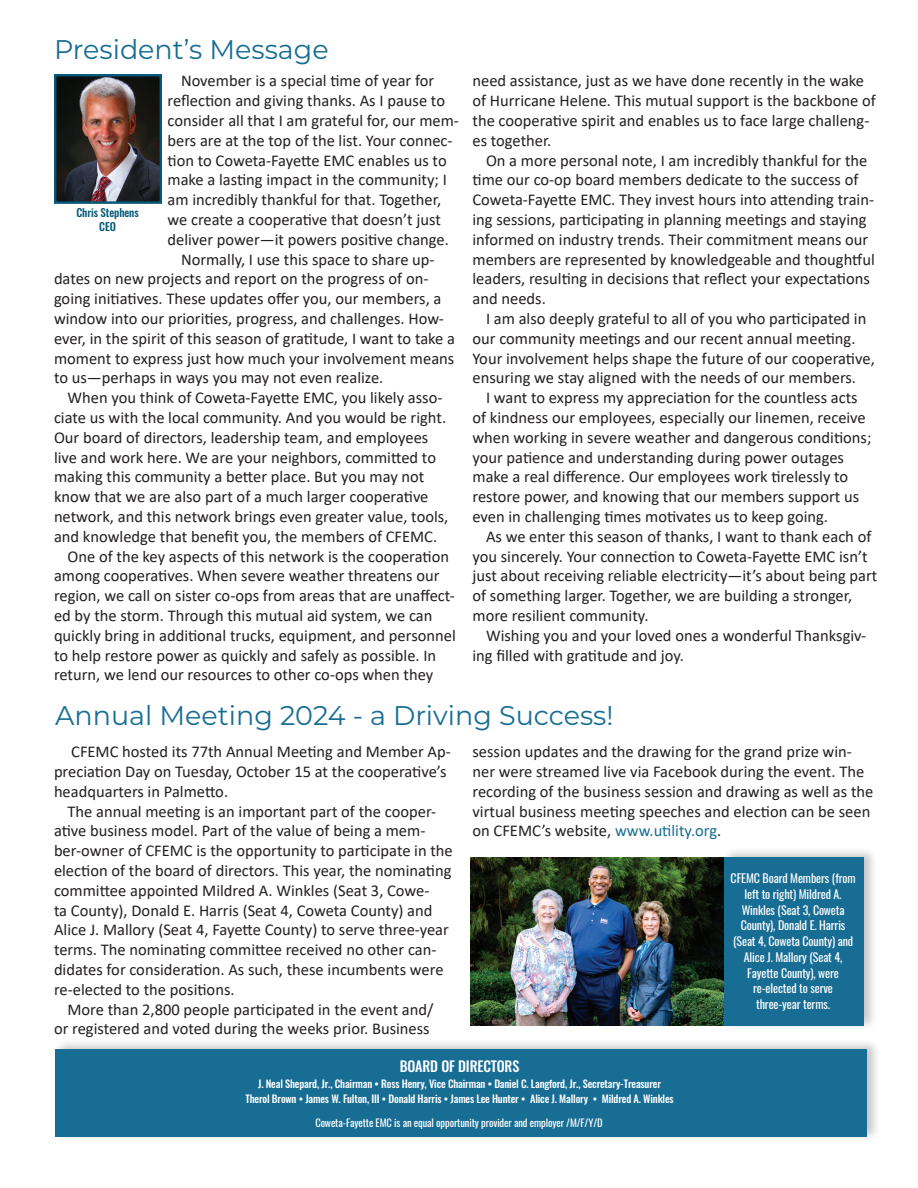
<style>
.page{position:relative;width:918px;height:1188px;background:#fff}
.page>*{position:absolute;margin:0;border:0;box-sizing:border-box;transform-origin:0 0}
.t1{font:27px "Montserrat";color:#176e94}
.t2{font:16.5px/19.8px "Calibri";color:#231f20}
.t3{font:500 14.25px "Oswald";letter-spacing:-.01em;color:#fff}
.t4{font:12px/15.8px "Oswald";letter-spacing:-.01em;color:#fff;text-align:center}
.t5{font:500 10.95px/13.2px "Oswald";letter-spacing:-.01em;color:#015878;text-align:center}
.t6{font:500 10.5px/15.8px "Oswald";letter-spacing:-.015em;color:#fff;text-align:center}
.t7{font:10.5px "Oswald";letter-spacing:-.01em;color:#fff}
.s1{color:#176d94}
</style>
<div class="page">
<div style="left:53px;top:1038px;width:828px;height:104px;background:#231f20;opacity:.25"></div>
<div style="left:55px;top:1049px;width:812px;height:88px;background:#176d94"></div>
<img style="left:57px;top:77px;width:102px;height:124px">
<div style="left:54px;top:74px;width:108px;height:130px;border:2px solid #015878"></div>
<img style="left:470px;top:858px;width:252px;height:168px">
<div style="left:722px;top:846px;width:156px;height:185px;background:#231f20;opacity:.25"></div>
<div style="left:724px;top:858px;width:140px;height:168px;background:#176d94"></div>
<h1 class="t1" style="left:54px;top:31px;width:276px">President’s Message</h1>
<p class="t2" style="left:181px;top:71px;width:255px">November is a special time of year for</p>
<p class="t2" style="left:168px;top:90px;width:279px">reflection and giving thanks. As I pause to</p>
<p class="t2" style="left:168px;top:110px;width:293px">consider all that I am grateful for, our mem-</p>
<p class="t2" style="left:168px;top:130px;width:287px">bers are at the top of the list. Your connec-</p>
<p class="t2" style="left:168px;top:150px;width:281px">tion to Coweta-Fayette EMC enables us to</p>
<p class="t2" style="left:168px;top:170px;width:281px">make a lasting impact in the community; I</p>
<p class="t2" style="left:168px;top:189px;width:275px">am incredibly thankful for that. Together,</p>
<p class="t2" style="left:168px;top:209px;width:275px">we create a cooperative that doesn’t just</p>
<p class="t2" style="left:168px;top:229px;width:283px">deliver power—it powers positive change.</p>
<p class="t2" style="left:181px;top:249px;width:255px">Normally, I use this space to share up-</p>
<p class="t2" style="left:54px;top:269px;width:376px">dates on new projects and report on the progress of on-</p>
<p class="t2" style="left:54px;top:288px;width:389px">going initiatives. These updates offer you, our members, a</p>
<p class="t2" style="left:54px;top:308px;width:391px">window into our priorities, progress, and challenges. How-</p>
<p class="t2" style="left:54px;top:328px;width:403px">ever, in the spirit of this season of gratitude, I want to take a</p>
<p class="t2" style="left:54px;top:348px;width:402px">moment to express just how much your involvement means</p>
<p class="t2" style="left:54px;top:368px;width:331px">to us—perhaps in ways you may not even realize.</p>
<p class="t2" style="left:67px;top:387px;width:376px">When you think of Coweta-Fayette EMC, you likely asso-</p>
<p class="t2" style="left:54px;top:407px;width:394px">ciate us with the local community. And you would be right.</p>
<p class="t2" style="left:54px;top:427px;width:376px">Our board of directors, leadership team, and employees</p>
<p class="t2" style="left:54px;top:447px;width:384px">live and work here. We are your neighbors, committed to</p>
<p class="t2" style="left:54px;top:467px;width:372px">making this community a better place. But you may not</p>
<p class="t2" style="left:54px;top:486px;width:376px">know that we are also part of a much larger cooperative</p>
<p class="t2" style="left:54px;top:506px;width:396px">network, and this network brings even greater value, tools,</p>
<p class="t2" style="left:54px;top:526px;width:385px">and knowledge that benefit you, the members of CFEMC.</p>
<p class="t2" style="left:67px;top:546px;width:383px">One of the key aspects of this network is the cooperation</p>
<p class="t2" style="left:54px;top:566px;width:387px">among cooperatives. When severe weather threatens our</p>
<p class="t2" style="left:54px;top:585px;width:402px">region, we call on sister co-ops from areas that are unaffect-</p>
<p class="t2" style="left:54px;top:605px;width:380px">ed by the storm. Through this mutual aid system, we can</p>
<p class="t2" style="left:54px;top:625px;width:403px">quickly bring in additional trucks, equipment, and personnel</p>
<p class="t2" style="left:54px;top:645px;width:384px">to help restore power as quickly and safely as possible. In</p>
<p class="t2" style="left:54px;top:665px;width:381px">return, we lend our resources to other co-ops when they</p>
<p class="t5" style="left:76px;top:207px;width:64px">Chris Stephens<br>CEO</p>
<p class="t2" style="left:473px;top:71px;width:405px">need assistance, just as we have done recently in the wake of Hurricane Helene. This mutual support is the backbone of the cooperative spirit and enables us to face large challeng&shy;es together.</p>
<p class="t2" style="left:473px;top:150px;width:404px;text-indent:13px">On a more personal note, I am incredibly thankful for the time our co-op board members dedicate to the success of Coweta-Fayette EMC. They invest hours into attending train&shy;ing sessions, participating in planning meetings and staying informed on industry trends. Their commitment means our members are represented by knowledgeable and thoughtful leaders, resulting in decisions that reflect your expectations and needs.</p>
<p class="t2" style="left:473px;top:308px;width:404px;text-indent:13px">I am also deeply grateful to all of you who participated in our community meetings and our recent annual meeting.<br>Your involvement helps shape the future of our cooperative, ensuring we stay aligned with the needs of our members.</p>
<p class="t2" style="left:473px;top:387px;width:401px;text-indent:13px">I want to express my appreciation for the countless acts of kindness our employees, especially our linemen, receive when working in severe weather and dangerous conditions; your patience and understanding during power outages make a real difference. Our employees work tirelessly to restore power, and knowing that our members support us even in challenging times motivates us to keep going.</p>
<p class="t2" style="left:473px;top:526px;width:407px;text-indent:13px">As we enter this season of thanks, I want to thank each of you sincerely. Your connection to Coweta-Fayette EMC isn’t just about receiving reliable electricity—it’s about being part of something larger. Together, we are building a stronger, more resilient community.</p>
<p class="t2" style="left:473px;top:625px;width:395px;text-indent:13px">Wishing you and your loved ones a wonderful Thanksgiv&shy;ing filled with gratitude and joy.</p>
<h1 class="t1" style="left:55px;top:696px;width:560px">Annual Meeting 2024 - a Driving Success!</h1>
<p class="t2" style="left:54px;top:741px;width:398px;text-indent:17px">CFEMC hosted its 77th Annual Meeting and Member Ap&shy;preciation Day on Tuesday, October 15 at the cooperative’s headquarters in Palmetto.</p>
<p class="t2" style="left:54px;top:801px;width:400px;text-indent:13px">The annual meeting is an important part of the cooper&shy;ative business model. Part of the value of being a mem&shy;ber-owner of CFEMC is the opportunity to participate in the election of the board of directors. This year, the nominating committee appointed Mildred A. Winkles (Seat 3, Cowe-<br>ta County), Donald E. Harris (Seat 4, Coweta County) and Alice J. Mallory (Seat 4, Fayette County) to serve three-year terms. The nominating committee received no other can&shy;didates for consideration. As such, these incumbents were re-elected to the positions.</p>
<p class="t2" style="left:54px;top:999px;width:381px;text-align:right">More than 2,800 people participated in the event and/ or registered and voted during the weeks prior. Business</p>
<p class="t2" style="left:473px;top:741px;width:402px">session updates and the drawing for the grand prize win&shy;ner were streamed live via Facebook during the event. The recording of the business session and drawing as well as the virtual business meeting speeches and election can be seen on CFEMC’s website, <span class="s1">www.utility.org</span>.</p>
<p class="t4" style="left:731px;top:869px;width:126px">CFEMC Board Members (from left to right) Mildred A.<br>Winkles (Seat 3, Coweta<br>County), Donald E. Harris (Seat 4, Coweta County) and<br>Alice J. Mallory (Seat 4,<br>Fayette County), were re-elected to serve three-year terms.</p>
<p class="t3" style="left:400px;top:1059px;width:121px">BOARD OF DIRECTORS</p>
<p class="t6" style="left:245px;top:1076px;width:430px">J. Neal Shepard, Jr., Chairman • Ross Henry, Vice Chairman • Daniel C. Langford, Jr., Secretary-Treasurer<br>Therol Brown • James W. Fulton, III • Donald Harris • James Lee Hunter • Alice J. Mallory • Mildred A. Winkles</p>
<p class="t7" style="left:315px;top:1113px;width:289px">Coweta-Fayette EMC is an equal opportunity provider and employer /M/F/Y/D</p>
</div>
